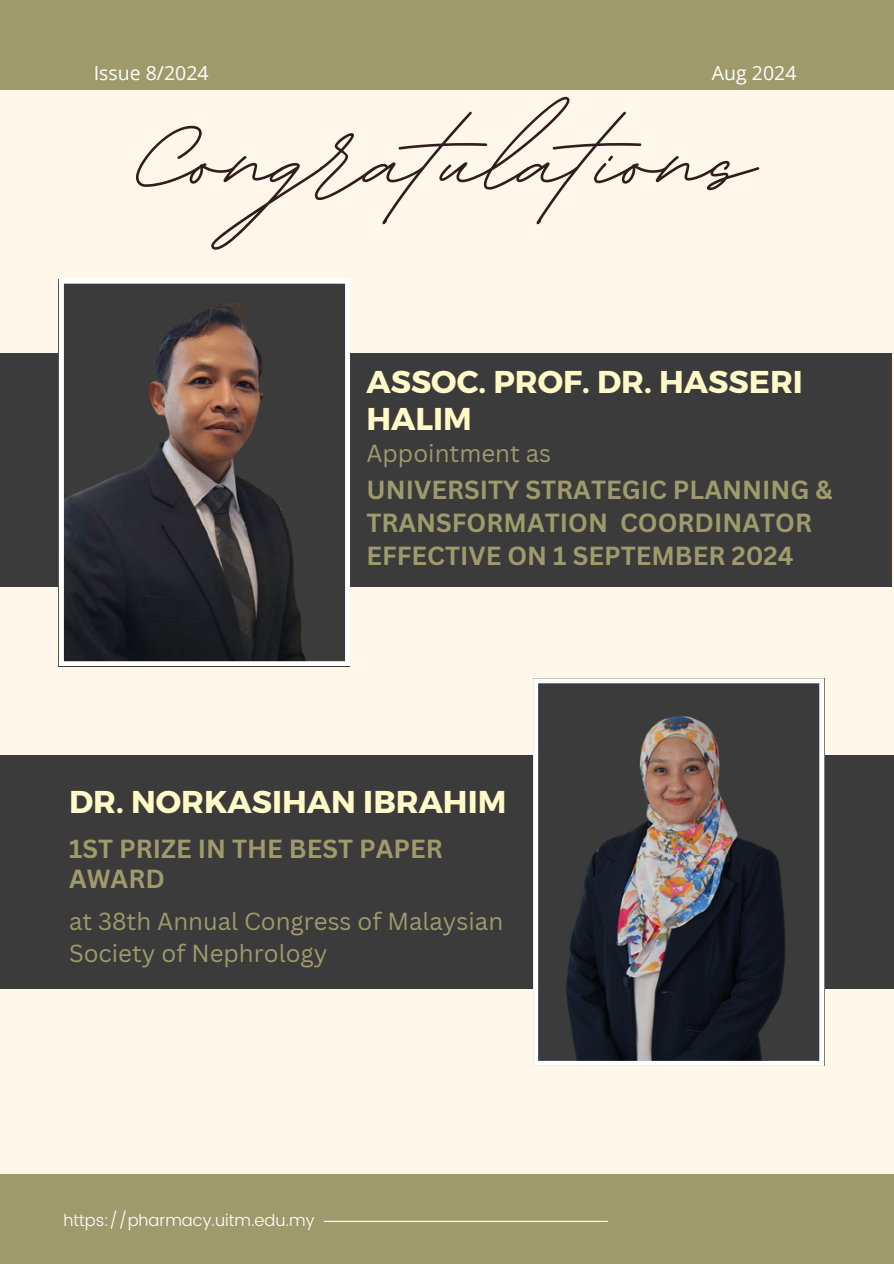
<style>
.page{position:relative;width:894px;height:1264px;background:#fff}
.page>*{position:absolute;margin:0;border:0;box-sizing:border-box;transform-origin:0 0}
.t1{font:700 165px "BD Script";color:#321d1d}
.t2{font:700 31.5px/37.2px "Montserrat";color:#fffac8}
.t3{font:700 25.5px/32.7px "Canva Sans";color:#9f9a6b}
.t4{font:24px/32.7px "Canva Sans";color:#9f9a6b}
.t5{font:19.5px "Open Sans";color:#fff}
.t6{font:300 16.5px "Poppins";color:#fff}
</style>
<div class="page">
<div style="left:0;top:0;width:893px;height:1263px;background:#fff7ea"></div>
<div style="left:0;top:1174px;width:893px;height:89px;background:#9f9a6b"></div>
<hr style="left:323px;top:1220px;width:284px;height:1px;background:#fff">
<div style="left:0;top:353px;width:891px;height:233px;background:#3b3b3b"></div>
<svg style="left:59px;top:279px;width:291px;height:387px"></svg>
<div style="left:0;top:755px;width:893px;height:233px;background:#3b3b3b"></div>
<svg style="left:533px;top:678px;width:290px;height:387px"></svg>
<div style="left:0;top:0;width:893px;height:89px;background:#9f9a6b"></div>
<p class="t5" style="left:94px;top:59px;width:116px">Issue 8/2024</p>
<h4 class="t5" style="left:711px;top:59px;width:86px">Aug 2024</h4>
<h5 class="t1" style="left:139px;top:52px;width:616px">Congratulations</h5>
<p class="t2" style="left:366px;top:362px;width:438px">ASSOC. PROF. DR. HASSERI<br>HALIM</p>
<h2 class="t4" style="left:366px;top:436px;width:186px">Appointment as</h2>
<h3 class="t3" style="left:366px;top:473px;width:467px">UNIVERSITY STRATEGIC PLANNING &amp;<br>TRANSFORMATION COORDINATOR<br>EFFECTIVE ON 1 SEPTEMBER 2024</h3>
<h2 class="t2" style="left:69px;top:781px;width:439px">DR. NORKASIHAN IBRAHIM</h2>
<h4 class="t3" style="left:69px;top:832px;width:375px;line-height:30.3px">1ST PRIZE IN THE BEST PAPER<br>AWARD</h4>
<h3 class="t4" style="left:69px;top:904px;width:435px">at 38th Annual Congress of Malaysian<br>Society of Nephrology</h3>
<h5 class="t6" style="left:63px;top:1210px;width:252px">https://pharmacy.uitm.edu.my</h5>
</div>
